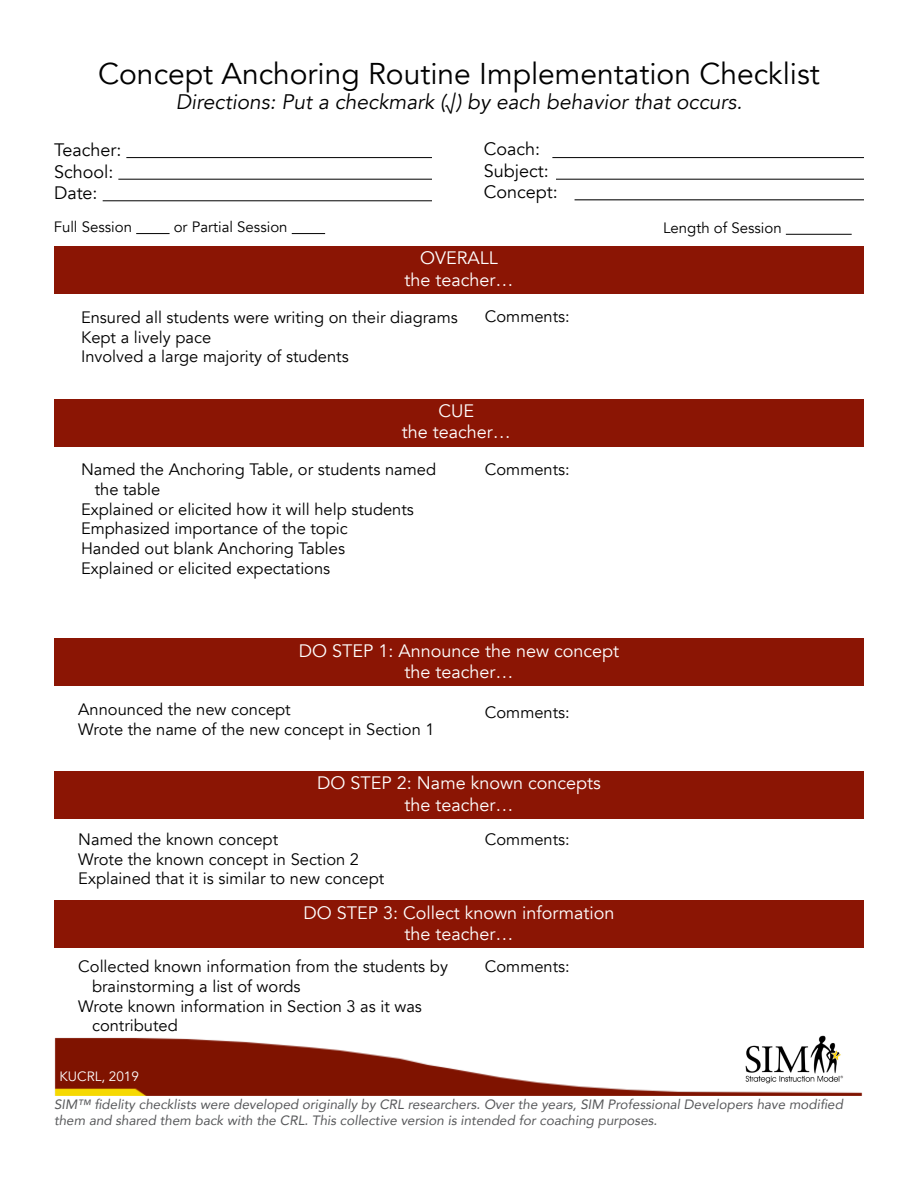
<style>
.page{position:relative;width:918px;height:1188px;background:#fff}
.page>*{position:absolute;margin:0;border:0;box-sizing:border-box;transform-origin:0 0}
.t1{font:30px "Avenir";color:#000}
.t2{font:italic 21px "Avenir";color:#000}
.t3{font:18px/21.6px "Avenir";color:#fff;text-align:center}
.t4{font:18px/21.6px "Avenir";color:#000}
.t5{font:16.5px/19.8px "Avenir";color:#000}
.t6{font:15px "Avenir";color:#000}
.t7{font:italic 13.5px/16.2px "Avenir";color:#58595b}
.t8{font:13.5px "Avenir";color:#fff}
</style>
<div class="page">
<img style="left:54px;top:1038px;width:809px;height:57px">
<img style="left:744px;top:1035px;width:102px;height:54px">
<hr style="left:126px;top:157px;width:306px;height:1px;background:#000">
<hr style="left:118px;top:179px;width:314px;height:1px;background:#000">
<hr style="left:103px;top:200px;width:329px;height:1px;background:#000">
<hr style="left:552px;top:157px;width:312px;height:1px;background:#000">
<hr style="left:556px;top:179px;width:308px;height:1px;background:#000">
<hr style="left:575px;top:199px;width:289px;height:1px;background:#000">
<hr style="left:136px;top:233px;width:34px;height:1px;background:#000">
<hr style="left:292px;top:233px;width:33px;height:1px;background:#000">
<hr style="left:786px;top:234px;width:66px;height:1px;background:#000">
<div style="left:54px;top:246px;width:810px;height:48px;background:#8b1504"></div>
<div style="left:54px;top:399px;width:810px;height:47px;background:#8b1504"></div>
<div style="left:54px;top:639px;width:810px;height:47px;background:#8b1504"></div>
<div style="left:54px;top:771px;width:810px;height:48px;background:#8b1504"></div>
<div style="left:54px;top:901px;width:810px;height:47px;background:#8b1504"></div>
<h1 class="t1" style="left:98px;top:56px;width:723px">Concept Anchoring Routine Implementation Checklist</h1>
<p class="t2" style="left:176px;top:89px;width:568px">Directions: Put a checkmark (√) by each behavior that occurs.</p>
<p class="t4" style="left:54px;top:140px;width:69px">Teacher:<br>School:<br>Date:</p>
<p class="t6" style="left:54px;top:218px;width:80px">Full Session</p>
<p class="t6" style="left:174px;top:218px;width:115px">or Partial Session</p>
<p class="t6" style="left:663px;top:219px;width:120px">Length of Session</p>
<p class="t3" style="left:405px;top:248px;width:110px">OVERALL<br>the teacher…</p>
<p class="t5" style="left:81px;top:307px;width:378px">Ensured all students were writing on their diagrams<br>Kept a lively pace<br>Involved a large majority of students</p>
<p class="t5" style="left:485px;top:307px;width:86px">Comments:</p>
<p class="t3" style="left:402px;top:400px;width:110px">CUE<br>the teacher…</p>
<p class="t5" style="left:81px;top:460px;width:357px">Named the Anchoring Table, or students named</p>
<p class="t5" style="left:95px;top:479px;width:67px">the table</p>
<p class="t5" style="left:81px;top:499px;width:334px">Explained or elicited how it will help students</p>
<p class="t5" style="left:81px;top:519px;width:268px">Emphasized importance of the topic</p>
<p class="t5" style="left:81px;top:539px;width:266px">Handed out blank Anchoring Tables</p>
<p class="t5" style="left:81px;top:559px;width:251px">Explained or elicited expectations</p>
<p class="t4" style="left:484px;top:138px;width:76px">Coach:<br>Subject:<br>Concept:</p>
<p class="t5" style="left:485px;top:460px;width:86px">Comments:</p>
<p class="t3" style="left:299px;top:640px;width:322px">DO STEP 1: Announce the new concept the teacher…</p>
<p class="t5" style="left:78px;top:700px;width:358px">Announced the new concept<br>Wrote the name of the new concept in Section 1</p>
<p class="t3" style="left:317px;top:772px;width:285px">DO STEP 2: Name known concepts the teacher…</p>
<p class="t5" style="left:78px;top:830px;width:308px">Named the known concept<br>Wrote the known concept in Section 2<br>Explained that it is similar to new concept</p>
<p class="t5" style="left:485px;top:702px;width:86px">Comments:</p>
<p class="t5" style="left:485px;top:830px;width:86px">Comments:</p>
<p class="t3" style="left:303px;top:902px;width:313px">DO STEP 3: Collect known information the teacher…</p>
<p class="t5" style="left:78px;top:957px;width:371px">Collected known information from the students by</p>
<p class="t5" style="left:92px;top:977px;width:210px">brainstorming a list of words</p>
<p class="t5" style="left:78px;top:996px;width:345px">Wrote known information in Section 3 as it was</p>
<p class="t5" style="left:92px;top:1016px;width:87px">contributed</p>
<p class="t5" style="left:485px;top:957px;width:86px">Comments:</p>
<p class="t8" style="left:59px;top:1068px;width:81px">KUCRL, 2019</p>
<p class="t7" style="left:54px;top:1096px;width:791px">SIM™ fidelity checklists were developed originally by CRL researchers. Over the years, SIM Professional Developers have modified them and shared them back with the CRL. This collective version is intended for coaching purposes.</p>
</div>
